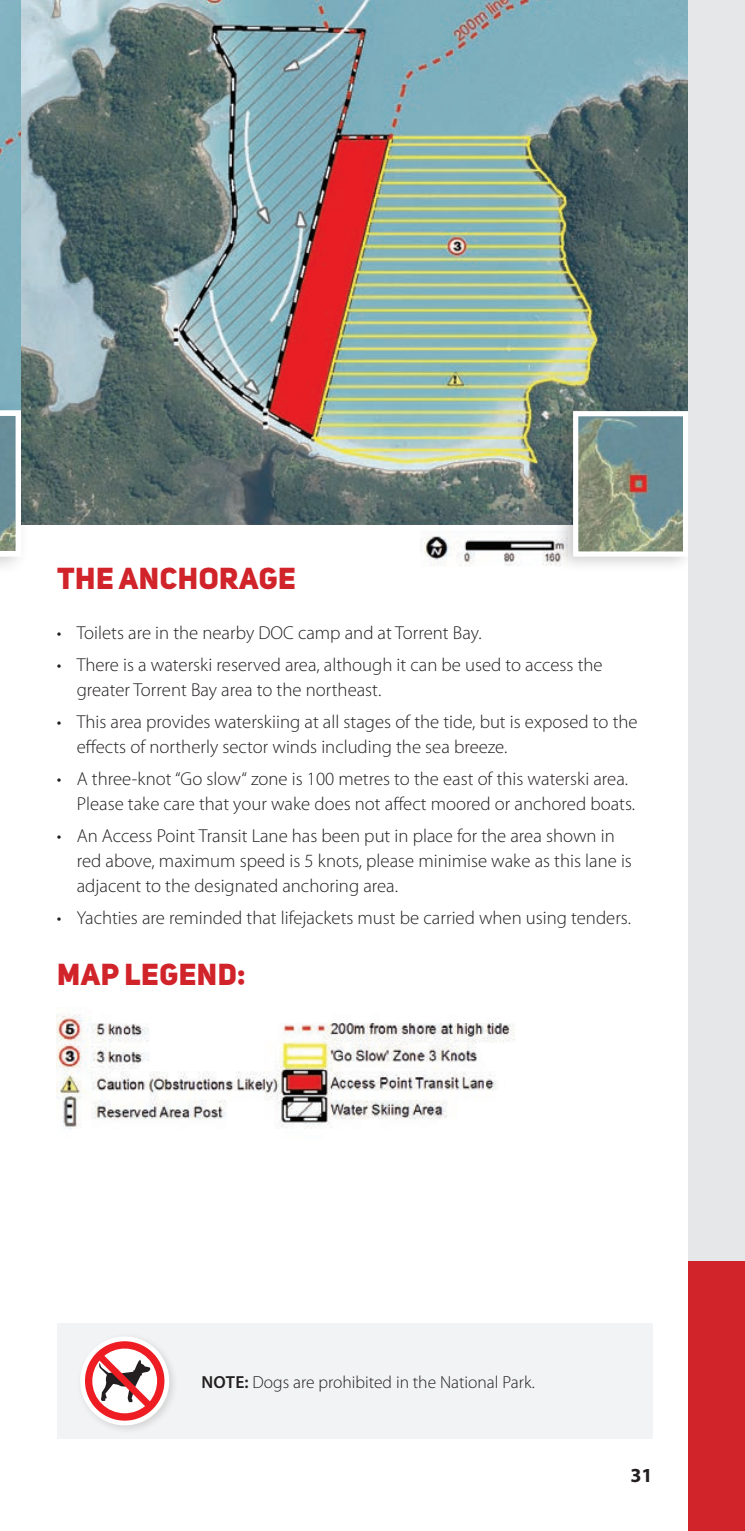
<style>
.page{position:relative;width:745px;height:1531px;background:#fff}
.page>*{position:absolute;margin:0;border:0;box-sizing:border-box;transform-origin:0 0}
.t1{font:30px "Uni Sans Heavy CAPS";letter-spacing:.02em;color:#d1232a}
.t2{font:700 20px "Myriad Pro";color:#231f20}
.t3{font:300 18.75px/25px "Myriad Pro";color:#231f20}
.Body{font:300 17.5px "Myriad Pro";color:#231f20}
.s1{font-weight:600}
</style>
<div class="page">
<img style="left:0;top:0;width:687px;height:524px">
<div style="left:0;top:399px;width:29px;height:176px;background:#231f20;opacity:.22"></div>
<svg style="left:0;top:410px;width:21px;height:147px"></svg>
<img style="left:420px;top:535px;width:132px;height:31px">
<div style="left:57px;top:1323px;width:595px;height:116px;background:#f2f3f4"></div>
<div style="left:76px;top:1332px;width:102px;height:103px;background:#231f20;opacity:.14"></div>
<div style="left:80px;top:1336px;width:89px;height:89px;background:#fff;border-radius:50%"></div>
<svg style="left:85px;top:1341px;width:79px;height:79px"></svg>
<div style="left:552px;top:401px;width:143px;height:172px;background:#231f20;opacity:.22"></div>
<img style="left:578px;top:417px;width:103px;height:134px">
<div style="left:572px;top:411px;width:115px;height:146px;border:5px solid #fff"></div>
<img style="left:57px;top:1013px;width:458px;height:116px">
<div style="left:687px;top:0;width:57px;height:1531px;background:#e6e7e9"></div>
<div style="left:687px;top:1261px;width:56px;height:270px;background:#d1232a"></div>
<p class="t1" style="left:57px;top:559px;width:240px">THE ANCHORAGE</p>
<p class="t3" style="left:57px;top:620px;width:426px">• Toilets are in the nearby DOC camp and at Torrent Bay.</p>
<p class="t3" style="left:77px;top:652px;width:527px;text-indent:-20px">• There is a waterski reserved area, although it can be used to access the greater Torrent Bay area to the northeast.</p>
<p class="t3" style="left:77px;top:709px;width:562px;text-indent:-20px">• This area provides waterskiing at all stages of the tide, but is exposed to the effects of northerly sector winds including the sea breeze.</p>
<p class="t3" style="left:77px;top:766px;width:559px;text-indent:-20px">• A three-knot “Go slow“ zone is 100 metres to the east of this waterski area.<br>Please take care that your wake does not affect moored or anchored boats.</p>
<p class="t3" style="left:77px;top:823px;width:556px;text-indent:-20px">• An Access Point Transit Lane has been put in place for the area shown in red above, maximum speed is 5 knots, please minimise wake as this lane is adjacent to the designated anchoring area.</p>
<p class="t3" style="left:57px;top:905px;width:575px">• Yachties are reminded that lifejackets must be carried when using tenders.</p>
<p class="t1" style="left:57px;top:955px;width:190px">MAP LEGEND:</p>
<p class="Body" style="left:201px;top:1372px;width:334px"><span class="s1">NOTE:</span> Dogs are prohibited in the National Park.</p>
<p class="t2" style="left:630px;top:1462px;width:24px">31</p>
</div>
